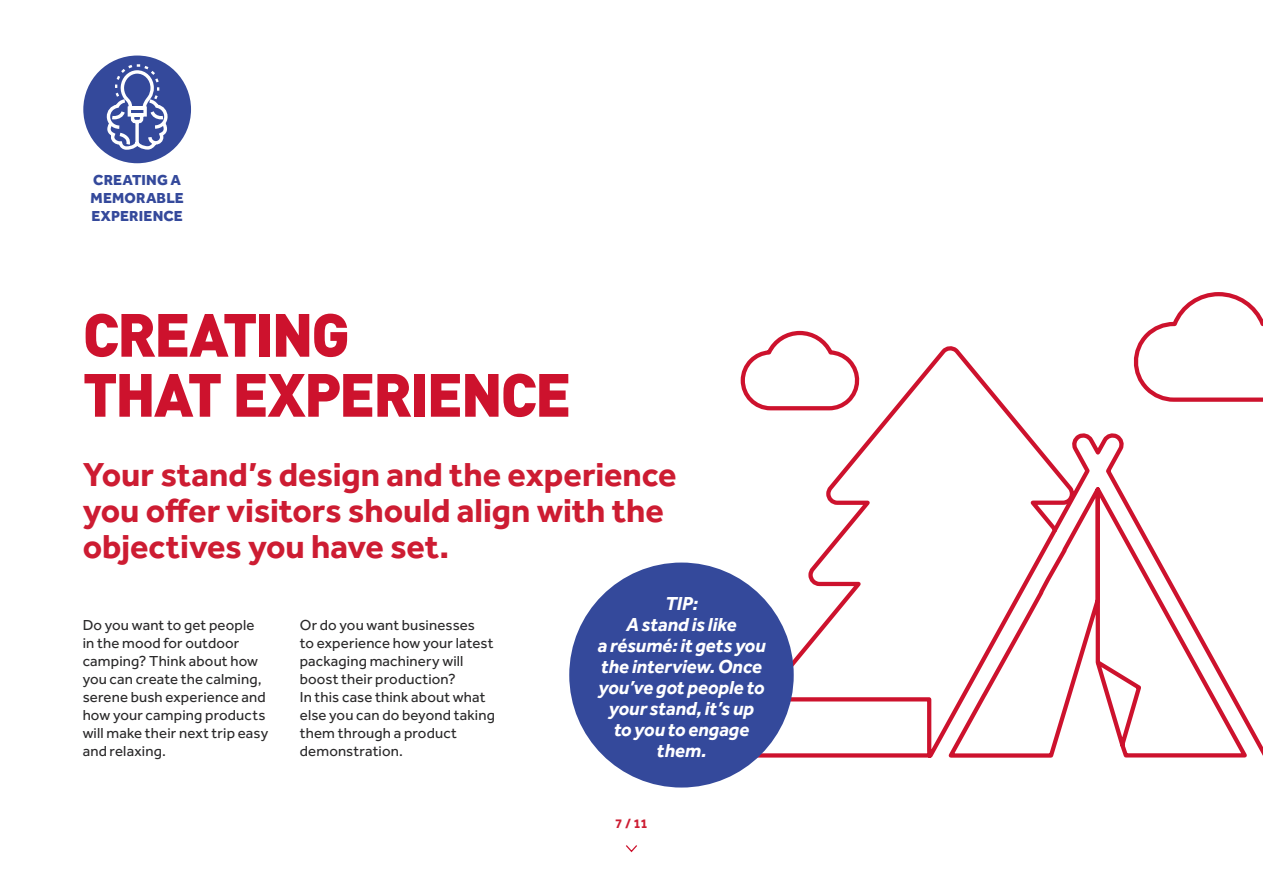
<style>
.page{position:relative;width:1263px;height:893px;background:#fff}
.page>*{position:absolute;margin:0;border:0;box-sizing:border-box;transform-origin:0 0}
.t1{font:900 60px/60px "DIN";letter-spacing:-.04em;color:#cd122d}
.t2{font:700 34.35px/36px "Effra";color:#cd1c32}
.t3{font:italic 700 19.5px/21px "Effra";letter-spacing:-.01em;color:#fff;text-align:center}
.t4{font:15px/18px "Effra";letter-spacing:.01em;color:#292829}
.t5{font:800 15px/18px "Effra";letter-spacing:.01em;color:#34499b}
.t6{font:700 13.5px "Effra";color:#cd1c32}
</style>
<div class="page">
<svg style="left:722px;top:292px;width:541px;height:469px"></svg>
<svg style="left:626px;top:845px;width:11px;height:8px"></svg>
<div style="left:569px;top:563px;width:225px;height:224px;background:#34499b;border-radius:50%"></div>
<div style="left:83px;top:56px;width:108px;height:107px;background:#34499b;border-radius:50%"></div>
<svg style="left:105px;top:61px;width:64px;height:89px"></svg>
<p class="t5" style="left:91px;top:170px;width:95px">CREATING A<br>MEMORABLE<br>EXPERIENCE</p>
<h1 class="t1" style="left:83px;top:302px;width:490px">CREATING<br>THAT EXPERIENCE</h1>
<h2 class="t2" style="left:83px;top:456px;width:595px">Your stand’s design and the experience you offer visitors should align with the objectives you have set.</h2>
<p class="t4" style="left:83px;top:616px;width:187px">Do you want to get people in the mood for outdoor camping? Think about how you can create the calming, serene bush experience and how your camping products will make their next trip easy and relaxing.</p>
<p class="t4" style="left:300px;top:616px;width:197px">Or do you want businesses<br>to experience how your latest packaging machinery will boost their production?<br>In this case think about what else you can do beyond taking them through a product demonstration.</p>
<h3 class="t3" style="left:597px;top:592px;width:170px">TIP:<br>A stand is like<br>a résumé: it gets you the interview. Once you’ve got people to your stand, it’s up<br>to you to engage them.</h3>
<p class="t6" style="left:615px;top:815px;width:34px">7 / 11</p>
</div>
